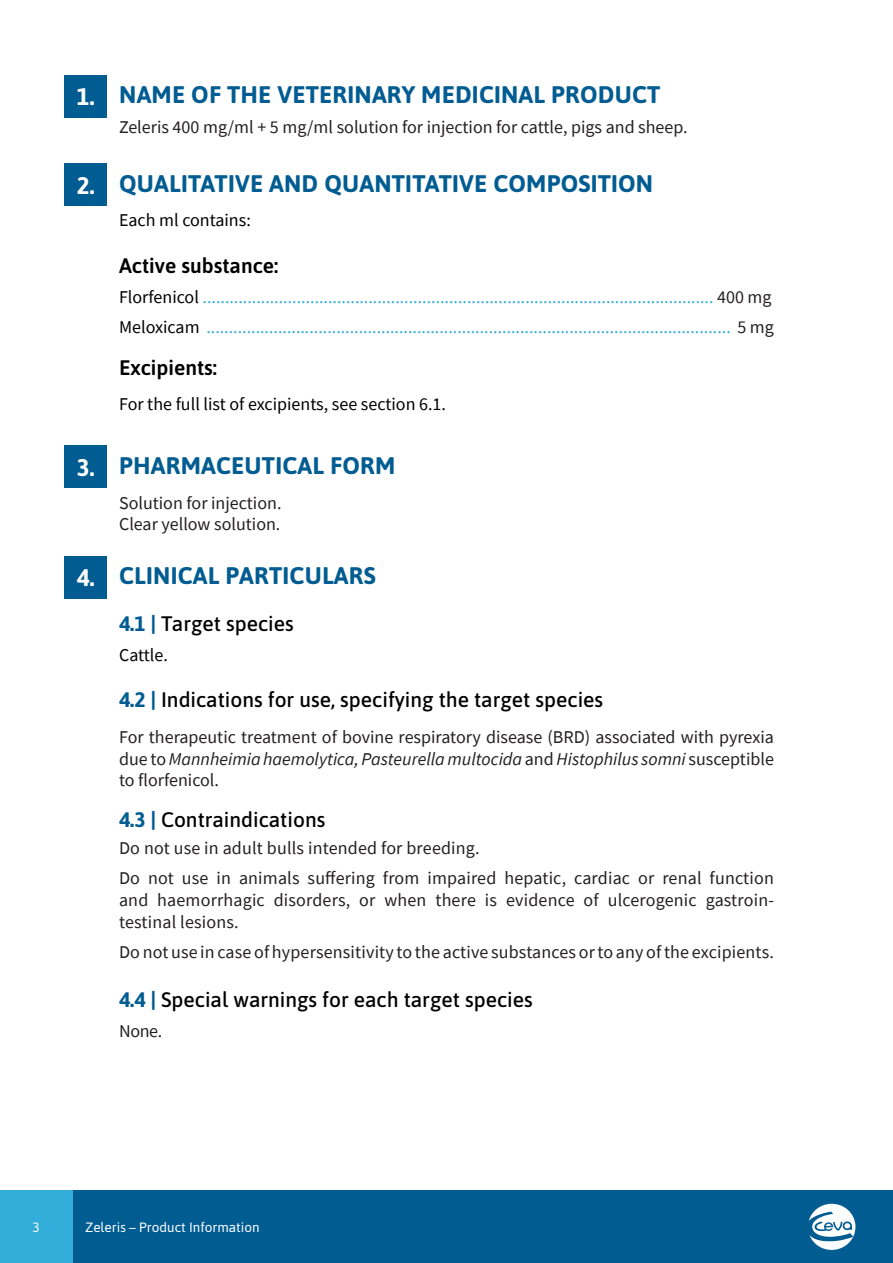
<style>
.page{position:relative;width:893px;height:1263px;background:#fff}
.page>*{position:absolute;margin:0;border:0;box-sizing:border-box;transform-origin:0 0}
.t1{font:700 24px "Asap";letter-spacing:.01em;color:#015c92}
.t2{font:700 24px "Asap";color:#fff}
.t3{font:500 21px "Asap";color:#000001}
.t4{font:600 21px "Asap";color:#000001}
.t5{font:18px/21.6px "Source Sans Pro";letter-spacing:.01em;color:#231f20}
.t6{font:18px/30.2px "Source Sans Pro";color:#32add9}
.t7{font:18px "Source Sans Pro";color:#000001}
.t8{font:13.5px "Asap";color:#fff}
.s1{color:#000001}
.s2{color:#231f20}
.s3{font-weight:700;color:#015c92}
.s4{font-style:italic}
</style>
<div class="page">
<div style="left:0;top:1191px;width:893px;height:72px;background:#015c92"></div>
<div style="left:0;top:1191px;width:72px;height:72px;background:#32add9"></div>
<svg style="left:809px;top:1203px;width:47px;height:47px"></svg>
<div style="left:64px;top:446px;width:43px;height:42px;background:#015c92"></div>
<div style="left:64px;top:556px;width:43px;height:42px;background:#015c92"></div>
<div style="left:64px;top:75px;width:43px;height:42px;background:#015c92"></div>
<div style="left:64px;top:163px;width:43px;height:43px;background:#015c92"></div>
<h1 class="t2" style="left:77px;top:80px;width:19px">1.</h1>
<h1 class="t2" style="left:77px;top:168px;width:19px">2.</h1>
<h1 class="t2" style="left:77px;top:451px;width:19px">3.</h1>
<h1 class="t2" style="left:77px;top:561px;width:19px">4.</h1>
<h1 class="t1" style="left:119px;top:78px;width:543px">NAME OF THE VETERINARY MEDICINAL PRODUCT</h1>
<p class="t5" style="left:119px;top:116px;width:570px">Zeleris 400 mg/ml + 5 mg/ml solution for injection for cattle, pigs and sheep.</p>
<h1 class="t1" style="left:119px;top:166px;width:535px">QUALITATIVE AND QUANTITATIVE COMPOSITION</h1>
<p class="t7" style="left:119px;top:209px;width:133px">Each ml contains:</p>
<p class="t4" style="left:119px;top:251px;width:161px">Active substance:</p>
<p class="t6" style="left:119px;top:282px;width:656px"><span class="s1">Florfenicol</span> .................................................................................................................. <span class="s2">400 mg<br></span><span class="s1">Meloxicam</span> ..................................................................................................................... <span class="s2">5 mg</span></p>
<p class="t4" style="left:119px;top:353px;width:100px">Excipients:</p>
<p class="t7" style="left:119px;top:392px;width:328px">For the full list of excipients, see section 6.1.</p>
<h1 class="t1" style="left:119px;top:449px;width:278px">PHARMACEUTICAL FORM</h1>
<p class="t5" style="left:119px;top:492px;width:164px">Solution for injection.<br>Clear yellow solution.</p>
<h1 class="t1" style="left:119px;top:559px;width:258px">CLINICAL PARTICULARS</h1>
<p class="t3" style="left:119px;top:609px;width:176px"><span class="s3">4.1 |</span> Target species</p>
<p class="t7" style="left:119px;top:643px;width:50px">Cattle.</p>
<p class="t3" style="left:119px;top:685px;width:486px"><span class="s3">4.2 |</span> Indications for use, specifying the target species</p>
<p class="t5" style="left:119px;top:726px;width:656px;text-align:justify">For therapeutic treatment of bovine respiratory disease (BRD) associated with pyrexia due to <span class="s4">Mannheimia haemolytica, Pasteurella multocida</span> and <span class="s4">Histophilus somni</span> susceptible to florfenicol.</p>
<p class="t3" style="left:119px;top:805px;width:208px"><span class="s3">4.3 |</span> Contraindications</p>
<p class="t5" style="left:119px;top:833px;width:656px;line-height:30.2px">Do not use in adult bulls intended for breeding.<br>Do not use in animals suffering from impaired hepatic, cardiac or renal function</p>
<p class="t5" style="left:119px;top:889px;width:656px">and haemorrhagic disorders, or when there is evidence of ulcerogenic gastroin&shy;testinal lesions.</p>
<p class="t5" style="left:119px;top:941px;width:656px">Do not use in case of hypersensitivity to the active substances or to any of the excipients.</p>
<p class="t3" style="left:119px;top:985px;width:415px"><span class="s3">4.4 |</span> Special warnings for each target species</p>
<p class="t5" style="left:119px;top:1020px;width:45px">None.</p>
<p class="t8" style="left:33px;top:1217px;width:9px">3</p>
<p class="t8" style="left:85px;top:1218px;width:176px">Zeleris – Product Information</p>
</div>
